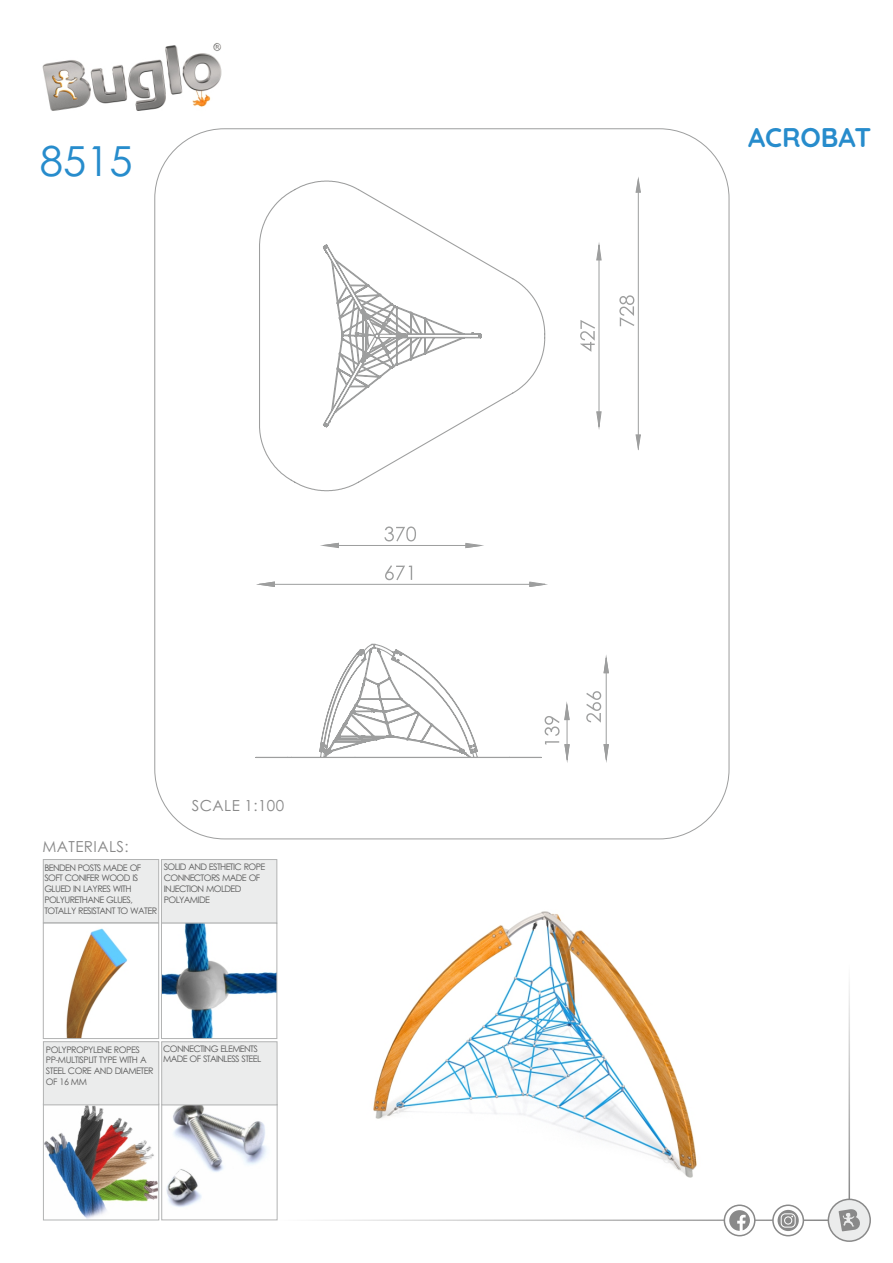
<style>
.page{position:relative;width:893px;height:1263px;background:#fff}
.page>*{position:absolute;margin:0;border:0;box-sizing:border-box;transform-origin:0 0}
.t1{font:41.4px "Century Gothic";color:#278ccc}
.t2{font:700 27px "Quicksand";letter-spacing:-.005em;color:#278ccc}
.t3{font:15.15px "Century Gothic";letter-spacing:.03em;color:#898989}
.t4{font:9px/10.6px "Century Gothic";letter-spacing:-.07em;color:#5b5b5b}
</style>
<div class="page">
<hr style="left:277px;top:1219px;width:552px;height:2px;background:#898989">
<hr style="left:848px;top:963px;width:2px;height:236px;background:#898989">
<img style="left:42px;top:43px;width:180px;height:68px">
<div style="left:828px;top:1198px;width:43px;height:44px;background:#ebecec;border:2px solid #898989;border-radius:50%"></div>
<svg style="left:839px;top:1209px;width:21px;height:22px"></svg>
<svg style="left:724px;top:1204px;width:31px;height:32px"></svg>
<svg style="left:729px;top:1210px;width:21px;height:21px"></svg>
<svg style="left:772px;top:1204px;width:32px;height:32px"></svg>
<svg style="left:778px;top:1210px;width:21px;height:21px"></svg>
<svg style="left:781px;top:1213px;width:15px;height:14px"></svg>
<img style="left:45px;top:1106px;width:112px;height:112px">
<div style="left:43px;top:1103px;width:116px;height:117px;border:1px solid #b2b3b3"></div>
<div style="left:42px;top:859px;width:236px;height:65px;background:#ebecec"></div>
<img style="left:166px;top:1106px;width:101px;height:101px">
<div style="left:161px;top:1104px;width:117px;height:116px;border:1px solid #b2b3b3"></div>
<svg style="left:43px;top:1041px;width:235px;height:65px;background:#e8e9e9"></svg>
<img style="left:163px;top:925px;width:112px;height:112px">
<div style="left:161px;top:923px;width:116px;height:116px;border:1px solid #b2b3b3"></div>
<img style="left:66px;top:928px;width:62px;height:109px">
<div style="left:43px;top:923px;width:116px;height:116px;border:1px solid #b2b3b3"></div>
<img style="left:373px;top:911px;width:324px;height:267px">
<svg style="left:255px;top:177px;width:386px;height:586px"></svg>
<h1 class="t1" style="left:40px;top:145px;width:94px">8515</h1>
<h3 class="t3" style="left:42px;top:841px;width:88px">MATERIALS:</h3>
<h3 class="t3" style="left:192px;top:799px;width:94px">SCALE 1:100</h3>
<p class="t4" style="left:164px;top:862px;width:103px">SOLID AND ESTHETIC ROPE<br>CONNECTORS MADE OF<br>INJECTION MOLDED<br>POLYAMIDE</p>
<p class="t4" style="left:44px;top:863px;width:114px">BENDEN POSTS MADE OF<br>SOFT CONIFER WOOD IS<br>GLUED IN LAYRES WITH<br>POLYURETHANE GLUES,<br>TOTALLY RESISTANT TO WATER</p>
<p class="t4" style="left:46px;top:1045px;width:109px">POLYPROPYLENE ROPES<br>PP-MULTISPLIT TYPE WITH A<br>STEEL CORE AND DIAMETER<br>OF 16 MM</p>
<p class="t4" style="left:163px;top:1044px;width:99px">CONNECTING ELEMENTS<br>MADE OF STAINLESS STEEL</p>
<h2 class="t2" style="left:748px;top:120px;width:125px">ACROBAT</h2>
</div>
